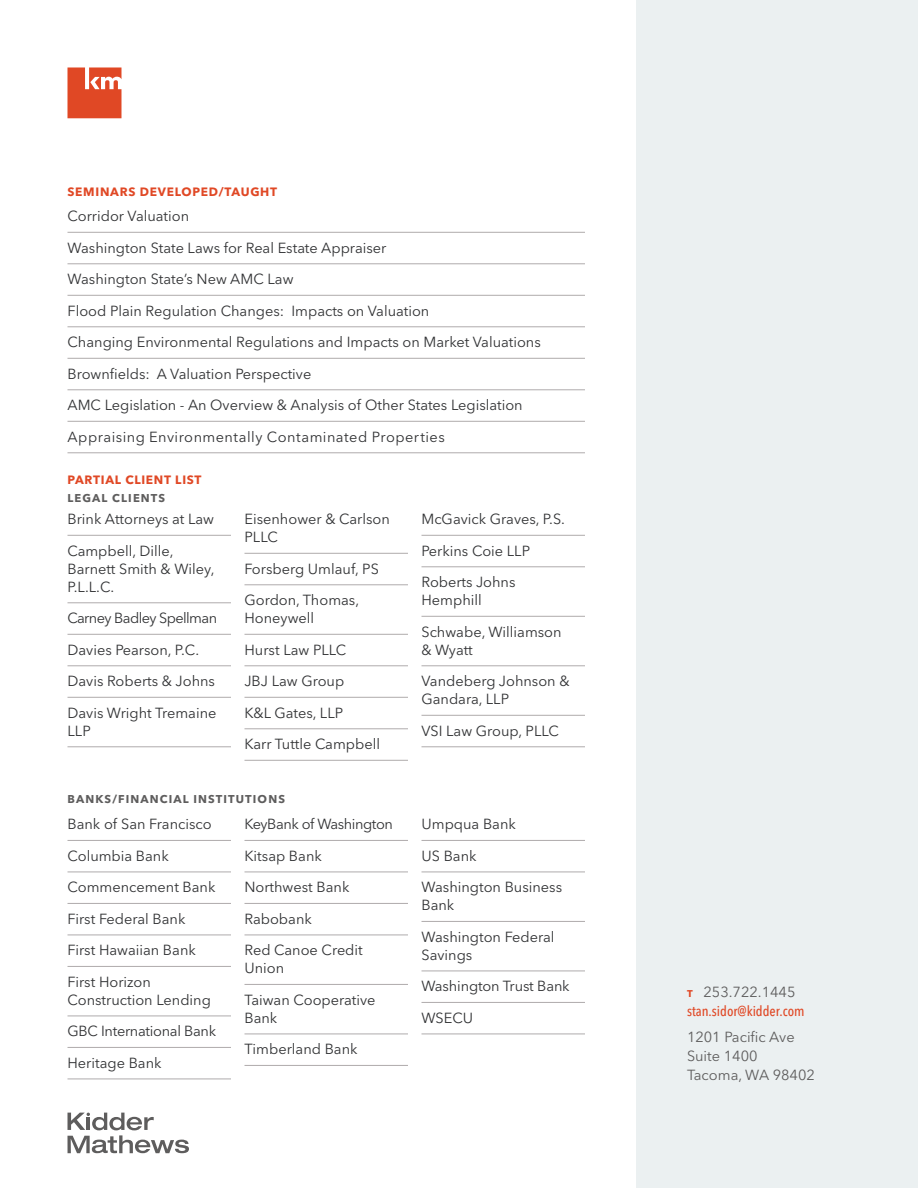
<style>
.page{position:relative;width:918px;height:1188px;background:#fff}
.page>*{position:absolute;margin:0;border:0;box-sizing:border-box;transform-origin:0 0}
.Factoids_-_Sterling{font:14.55px/18px "Avenir Next LT Pro";color:#313234}
.Resume_-_Contact_Inf{font:14.55px/19px "Avenir Next LT Pro";color:#5e5d5d}
.Factoids_-_Sterling-2{font:14.55px "Avenir Next LT Pro";letter-spacing:.03em;color:#313234}
.Factoids_-_Sterling-3{font:14.55px "Avenir Next LT Pro";letter-spacing:-.04em;color:#313234}
.Factoids_-_Sterling-4{font:14.55px "Avenir Next LT Pro";letter-spacing:-.02em;color:#313234}
.Factoids_-_Sterling-5{font:14.55px "Avenir Next LT Pro";letter-spacing:-.03em;color:#313234}
.Resume_-_Contact_Inf-2{font:500 condensed 14.25px "Avenir Next LT Pro";color:#e04825}
.Subhead_-_Level_1{font:700 12px "Avenir Next LT Pro";letter-spacing:.06em;color:#e04825}
.Body_Copy_-_Charcoal{font:700 11.25px "Avenir Next LT Pro";letter-spacing:.1em;color:#5e5d5d}
.Subhead_-_Level_1-2{font:700 11.25px "Avenir Next LT Pro";letter-spacing:.1em;color:#5e5d5d}
.s1{font-weight:700;font-size:9.75px;color:#e04825}
</style>
<div class="page">
<div style="left:636px;top:0;width:282px;height:1188px;background:#ebf0f1"></div>
<hr style="left:68px;top:232px;width:517px;height:1px;background:#afabac">
<hr style="left:68px;top:263px;width:517px;height:1px;background:#afabac">
<hr style="left:68px;top:295px;width:517px;height:1px;background:#afabac">
<hr style="left:68px;top:326px;width:517px;height:1px;background:#afabac">
<hr style="left:68px;top:358px;width:517px;height:1px;background:#afabac">
<hr style="left:68px;top:389px;width:517px;height:1px;background:#afabac">
<hr style="left:68px;top:421px;width:517px;height:1px;background:#afabac">
<hr style="left:68px;top:452px;width:517px;height:1px;background:#afabac">
<hr style="left:68px;top:535px;width:163px;height:1px;background:#afabac">
<hr style="left:68px;top:602px;width:163px;height:1px;background:#afabac">
<hr style="left:68px;top:634px;width:163px;height:1px;background:#afabac">
<hr style="left:68px;top:665px;width:163px;height:1px;background:#afabac">
<hr style="left:68px;top:697px;width:163px;height:1px;background:#afabac">
<hr style="left:68px;top:746px;width:163px;height:1px;background:#afabac">
<hr style="left:244px;top:553px;width:164px;height:1px;background:#afabac">
<hr style="left:244px;top:584px;width:164px;height:1px;background:#afabac">
<hr style="left:244px;top:634px;width:164px;height:1px;background:#afabac">
<hr style="left:244px;top:665px;width:164px;height:1px;background:#afabac">
<hr style="left:244px;top:697px;width:164px;height:1px;background:#afabac">
<hr style="left:244px;top:728px;width:164px;height:1px;background:#afabac">
<hr style="left:244px;top:760px;width:164px;height:1px;background:#afabac">
<hr style="left:422px;top:535px;width:163px;height:1px;background:#afabac">
<hr style="left:422px;top:566px;width:163px;height:1px;background:#afabac">
<hr style="left:422px;top:616px;width:163px;height:1px;background:#afabac">
<hr style="left:422px;top:665px;width:163px;height:1px;background:#afabac">
<hr style="left:422px;top:715px;width:163px;height:1px;background:#afabac">
<hr style="left:422px;top:746px;width:163px;height:1px;background:#afabac">
<hr style="left:68px;top:840px;width:163px;height:1px;background:#afabac">
<hr style="left:68px;top:872px;width:163px;height:1px;background:#afabac">
<hr style="left:68px;top:903px;width:163px;height:1px;background:#afabac">
<hr style="left:68px;top:935px;width:163px;height:1px;background:#afabac">
<hr style="left:68px;top:966px;width:163px;height:1px;background:#afabac">
<hr style="left:68px;top:1016px;width:163px;height:1px;background:#afabac">
<hr style="left:68px;top:1047px;width:163px;height:1px;background:#afabac">
<hr style="left:68px;top:1079px;width:163px;height:1px;background:#afabac">
<hr style="left:244px;top:840px;width:164px;height:1px;background:#afabac">
<hr style="left:244px;top:872px;width:164px;height:1px;background:#afabac">
<hr style="left:244px;top:903px;width:164px;height:1px;background:#afabac">
<hr style="left:244px;top:935px;width:164px;height:1px;background:#afabac">
<hr style="left:244px;top:984px;width:164px;height:1px;background:#afabac">
<hr style="left:244px;top:1034px;width:164px;height:1px;background:#afabac">
<hr style="left:244px;top:1065px;width:164px;height:1px;background:#afabac">
<hr style="left:422px;top:840px;width:163px;height:1px;background:#afabac">
<hr style="left:422px;top:872px;width:163px;height:1px;background:#afabac">
<hr style="left:422px;top:921px;width:163px;height:1px;background:#afabac">
<hr style="left:422px;top:971px;width:163px;height:1px;background:#afabac">
<hr style="left:422px;top:1002px;width:163px;height:1px;background:#afabac">
<hr style="left:422px;top:1034px;width:163px;height:1px;background:#afabac">
<svg style="left:67px;top:67px;width:54px;height:51px;background:#e45f41"></svg>
<svg style="left:68px;top:1113px;width:121px;height:40px"></svg>
<p class="Subhead_-_Level_1" style="left:68px;top:185px;width:211px">SEMINARS DEVELOPED/TAUGHT</p>
<p class="Factoids_-_Sterling" style="left:68px;top:207px;width:123px">Corridor Valuation</p>
<p class="Factoids_-_Sterling" style="left:68px;top:238px;width:320px">Washington State Laws for Real Estate Appraiser</p>
<p class="Factoids_-_Sterling" style="left:68px;top:270px;width:228px">Washington State’s New AMC Law</p>
<p class="Factoids_-_Sterling" style="left:68px;top:301px;width:363px">Flood Plain Regulation Changes: Impacts on Valuation</p>
<p class="Factoids_-_Sterling" style="left:68px;top:333px;width:475px">Changing Environmental Regulations and Impacts on Market Valuations</p>
<p class="Factoids_-_Sterling" style="left:68px;top:364px;width:245px">Brownfields: A Valuation Perspective</p>
<p class="Factoids_-_Sterling" style="left:68px;top:396px;width:457px">AMC Legislation - An Overview &amp; Analysis of Other States Legislation</p>
<p class="Factoids_-_Sterling-2" style="left:68px;top:428px;width:379px">Appraising Environmentally Contaminated Properties</p>
<p class="Subhead_-_Level_1" style="left:68px;top:472px;width:136px">PARTIAL CLIENT LIST</p>
<p class="Subhead_-_Level_1-2" style="left:68px;top:491px;width:99px">LEGAL CLIENTS</p>
<p class="Factoids_-_Sterling" style="left:68px;top:510px;width:148px">Brink Attorneys at Law</p>
<p class="Factoids_-_Sterling" style="left:68px;top:541px;width:148px">Campbell, Dille,<br>Barnett Smith &amp; Wiley,<br>P.L.L.C.</p>
<p class="Factoids_-_Sterling-3" style="left:68px;top:609px;width:151px">Carney Badley Spellman</p>
<p class="Factoids_-_Sterling" style="left:68px;top:640px;width:133px">Davies Pearson, P.C.</p>
<p class="Factoids_-_Sterling" style="left:68px;top:672px;width:149px">Davis Roberts &amp; Johns</p>
<p class="Factoids_-_Sterling" style="left:68px;top:703px;width:151px">Davis Wright Tremaine<br>LLP</p>
<p class="Factoids_-_Sterling" style="left:244px;top:510px;width:147px">Eisenhower &amp; Carlson<br>PLLC</p>
<p class="Factoids_-_Sterling" style="left:244px;top:559px;width:136px">Forsberg Umlauf, PS</p>
<p class="Factoids_-_Sterling" style="left:244px;top:591px;width:116px">Gordon, Thomas,<br>Honeywell</p>
<p class="Factoids_-_Sterling" style="left:244px;top:640px;width:103px">Hurst Law PLLC</p>
<p class="Factoids_-_Sterling" style="left:244px;top:672px;width:101px">JBJ Law Group</p>
<p class="Factoids_-_Sterling" style="left:244px;top:703px;width:100px">K&amp;L Gates, LLP</p>
<p class="Factoids_-_Sterling" style="left:244px;top:735px;width:137px">Karr Tuttle Campbell</p>
<p class="Factoids_-_Sterling" style="left:422px;top:510px;width:145px">McGavick Graves, P.S.</p>
<p class="Factoids_-_Sterling" style="left:422px;top:541px;width:110px">Perkins Coie LLP</p>
<p class="Factoids_-_Sterling" style="left:422px;top:573px;width:96px">Roberts Johns<br>Hemphill</p>
<p class="Factoids_-_Sterling" style="left:422px;top:622px;width:142px">Schwabe, Williamson &amp; Wyatt</p>
<p class="Factoids_-_Sterling" style="left:422px;top:672px;width:150px">Vandeberg Johnson &amp;<br>Gandara, LLP</p>
<p class="Factoids_-_Sterling" style="left:422px;top:721px;width:139px">VSI Law Group, PLLC</p>
<p class="Body_Copy_-_Charcoal" style="left:68px;top:793px;width:219px">BANKS/FINANCIAL INSTITUTIONS</p>
<p class="Factoids_-_Sterling" style="left:68px;top:815px;width:146px">Bank of San Francisco</p>
<p class="Factoids_-_Sterling" style="left:68px;top:847px;width:103px">Columbia Bank</p>
<p class="Factoids_-_Sterling" style="left:68px;top:878px;width:150px">Commencement Bank</p>
<p class="Factoids_-_Sterling" style="left:68px;top:910px;width:119px">First Federal Bank</p>
<p class="Factoids_-_Sterling" style="left:68px;top:941px;width:130px">First Hawaiian Bank</p>
<p class="Factoids_-_Sterling" style="left:68px;top:973px;width:145px">First Horizon<br>Construction Lending</p>
<p class="Factoids_-_Sterling-4" style="left:68px;top:1023px;width:150px">GBC International Bank</p>
<p class="Factoids_-_Sterling" style="left:68px;top:1054px;width:96px">Heritage Bank</p>
<p class="Factoids_-_Sterling-5" style="left:244px;top:816px;width:150px">KeyBank of Washington</p>
<p class="Factoids_-_Sterling" style="left:244px;top:847px;width:79px">Kitsap Bank</p>
<p class="Factoids_-_Sterling" style="left:244px;top:878px;width:106px">Northwest Bank</p>
<p class="Factoids_-_Sterling" style="left:244px;top:910px;width:69px">Rabobank</p>
<p class="Factoids_-_Sterling" style="left:244px;top:941px;width:120px">Red Canoe Credit<br>Union</p>
<p class="Factoids_-_Sterling" style="left:244px;top:991px;width:133px">Taiwan Cooperative<br>Bank</p>
<p class="Factoids_-_Sterling" style="left:244px;top:1040px;width:115px">Timberland Bank</p>
<p class="Factoids_-_Sterling" style="left:422px;top:815px;width:96px">Umpqua Bank</p>
<p class="Factoids_-_Sterling" style="left:422px;top:847px;width:57px">US Bank</p>
<p class="Factoids_-_Sterling" style="left:422px;top:878px;width:142px">Washington Business<br>Bank</p>
<p class="Factoids_-_Sterling" style="left:422px;top:928px;width:135px">Washington Federal<br>Savings</p>
<p class="Factoids_-_Sterling" style="left:422px;top:977px;width:150px">Washington Trust Bank</p>
<p class="Factoids_-_Sterling" style="left:422px;top:1009px;width:53px">WSECU</p>
<p class="Resume_-_Contact_Inf" style="left:687px;top:982px;width:110px"><span class="s1">T</span> 253.722.1445</p>
<p class="Resume_-_Contact_Inf-2" style="left:687px;top:1002px;width:119px">stan.sidor@kidder.com</p>
<p class="Resume_-_Contact_Inf" style="left:687px;top:1027px;width:129px">1201 Pacific Ave<br>Suite 1400<br>Tacoma, WA 98402</p>
</div>
